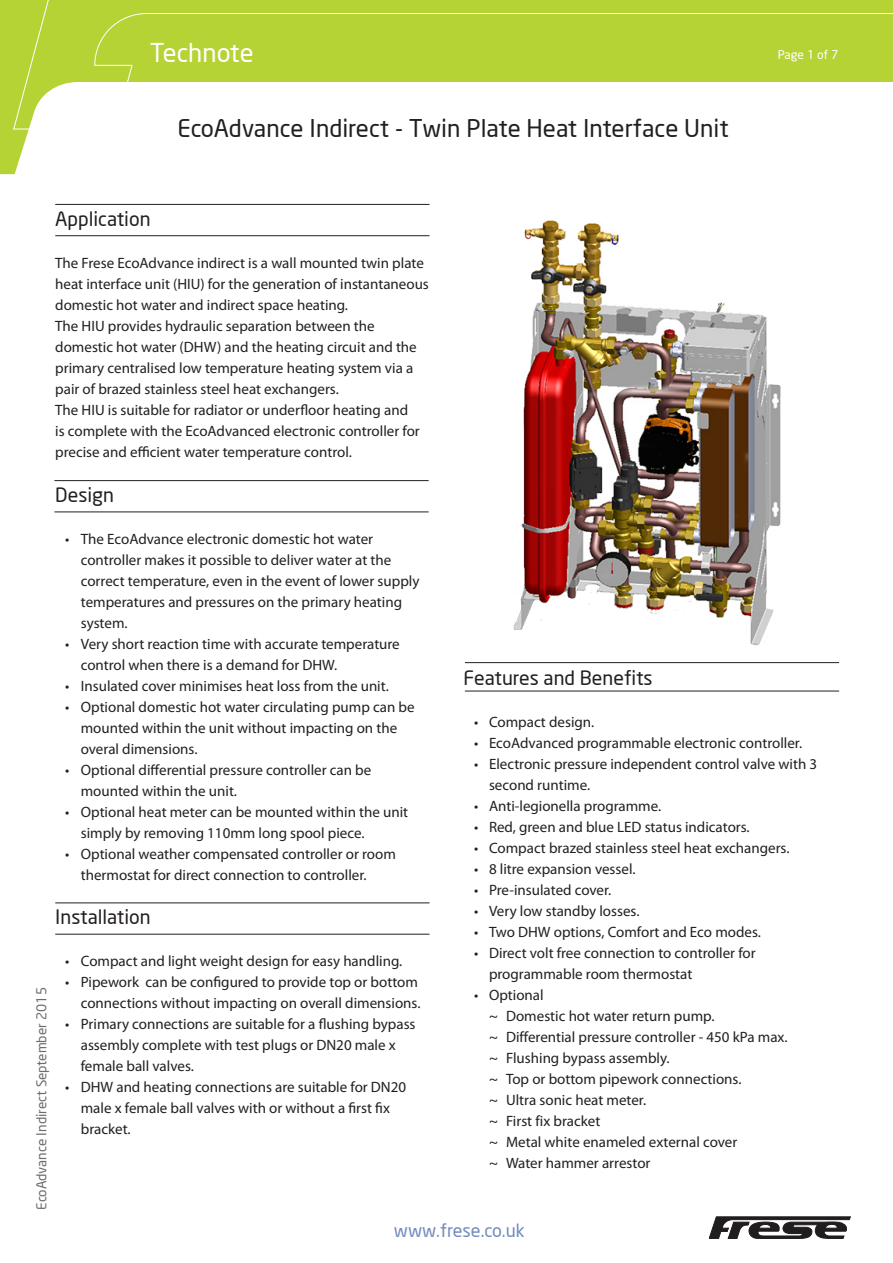
<style>
.page{position:relative;width:893px;height:1263px;background:#fff}
.page>*{position:absolute;margin:0;border:0;box-sizing:border-box;transform-origin:0 0}
.t1{font:25.5px "Neo Sans";color:#fff}
.t2{font:24px "Neo Sans";color:#231f20}
.t3{font:19.5px "Neo Sans";color:#231f20}
.t4{font:18px "Neo Sans";color:#738cbd}
.t5{font:15px/21px "Myriad Pro";color:#231f20}
.t6{font:13.5px "Neo Sans";color:#6c6d70}
.t7{font:12px "Neo Sans";letter-spacing:-.01em;color:#fff}
</style>
<div class="page">
<div style="left:0;top:0;width:893px;height:82px;background:#b5d334"></div>
<svg style="left:0;top:0;width:77px;height:174px"></svg>
<hr style="left:146px;top:13px;width:747px;height:1px;background:#fff">
<svg style="left:94px;top:13px;width:52px;height:69px"></svg>
<svg style="left:709px;top:1217px;width:141px;height:21px"></svg>
<hr style="left:55px;top:204px;width:374px;height:1px;background:#231f20">
<hr style="left:55px;top:235px;width:374px;height:1px;background:#231f20">
<hr style="left:54px;top:480px;width:375px;height:1px;background:#231f20">
<hr style="left:54px;top:512px;width:375px;height:1px;background:#231f20">
<hr style="left:55px;top:902px;width:374px;height:1px;background:#231f20">
<hr style="left:55px;top:934px;width:374px;height:1px;background:#231f20">
<hr style="left:465px;top:662px;width:374px;height:1px;background:#231f20">
<hr style="left:465px;top:691px;width:374px;height:1px;background:#231f20">
<img style="left:513px;top:220px;width:268px;height:425px">
<h1 class="t1" style="left:150px;top:37px;width:105px">Technote</h1>
<h2 class="t2" style="left:178px;top:114px;width:553px">EcoAdvance Indirect - Twin Plate Heat Interface Unit</h2>
<p class="t7" style="left:778px;top:47px;width:62px">Page 1 of 7</p>
<p class="t3" style="left:55px;top:207px;width:97px">Application</p>
<p class="t5" style="left:55px;top:253px;width:375px">The Frese EcoAdvance indirect is a wall mounted twin plate heat interface unit (HIU) for the generation of instantaneous domestic hot water and indirect space heating.</p>
<p class="t5" style="left:55px;top:316px;width:363px">The HIU provides hydraulic separation between the domestic hot water (DHW) and the heating circuit and the primary centralised low temperature heating system via a pair of brazed stainless steel heat exchangers.</p>
<p class="t5" style="left:55px;top:400px;width:366px">The HIU is suitable for radiator or underfloor heating and is complete with the EcoAdvanced electronic controller for precise and efficient water temperature control.</p>
<p class="t3" style="left:55px;top:483px;width:60px">Design</p>
<p class="t5" style="left:81px;top:528px;width:340px;text-indent:-16px">• The EcoAdvance electronic domestic hot water controller makes it possible to deliver water at the correct temperature, even in the event of lower supply temperatures and pressures on the primary heating system.</p>
<p class="t5" style="left:81px;top:633px;width:321px;text-indent:-16px">• Very short reaction time with accurate temperature control when there is a demand for DHW.</p>
<p class="t5" style="left:65px;top:675px;width:325px">• Insulated cover minimises heat loss from the unit.</p>
<p class="t5" style="left:81px;top:696px;width:335px;text-indent:-16px">• Optional domestic hot water circulating pump can be mounted within the unit without impacting on the overal dimensions.</p>
<p class="t5" style="left:81px;top:759px;width:292px;text-indent:-16px">• Optional differential pressure controller can be mounted within the unit.</p>
<p class="t5" style="left:81px;top:801px;width:329px;text-indent:-16px">• Optional heat meter can be mounted within the unit simply by removing 110mm long spool piece.</p>
<p class="t5" style="left:81px;top:843px;width:317px;text-indent:-16px">• Optional weather compensated controller or room thermostat for direct connection to controller.</p>
<p class="t3" style="left:55px;top:905px;width:97px">Installation</p>
<p class="t5" style="left:65px;top:950px;width:339px">• Compact and light weight design for easy handling.</p>
<p class="t5" style="left:65px;top:971px;width:357px;text-align:right">• Pipework can be configured to provide top or bottom connections without impacting on overall dimensions.</p>
<p class="t5" style="left:81px;top:1013px;width:336px;text-indent:-16px">• Primary connections are suitable for a flushing bypass assembly complete with test plugs or DN20 male x female ball valves.</p>
<p class="t5" style="left:81px;top:1076px;width:327px;text-indent:-16px">• DHW and heating connections are suitable for DN20 male x female ball valves with or without a first fix bracket.</p>
<p class="t6" style="left:33px;top:1210px;width:224px;rotate:-90deg">EcoAdvance Indirect September 2015</p>
<p class="t3" style="left:463px;top:666px;width:191px">Features and Benefits</p>
<p class="t5" style="left:474px;top:711px;width:122px">• Compact design.</p>
<p class="t5" style="left:474px;top:732px;width:329px">• EcoAdvanced programmable electronic controller.</p>
<p class="t5" style="left:489px;top:753px;width:330px;text-indent:-15px">• Electronic pressure independent control valve with 3 second runtime.</p>
<p class="t5" style="left:474px;top:795px;width:189px">• Anti-legionella programme.</p>
<p class="t5" style="left:474px;top:816px;width:277px">• Red, green and blue LED status indicators.</p>
<p class="t5" style="left:474px;top:837px;width:317px">• Compact brazed stainless steel heat exchangers.</p>
<p class="t5" style="left:474px;top:858px;width:163px">• 8 litre expansion vessel.</p>
<p class="t5" style="left:474px;top:879px;width:139px">• Pre-insulated cover.</p>
<p class="t5" style="left:474px;top:900px;width:167px">• Very low standby losses.</p>
<p class="t5" style="left:474px;top:921px;width:288px">• Two DHW options, Comfort and Eco modes.</p>
<p class="t5" style="left:489px;top:942px;width:268px;text-indent:-15px">• Direct volt free connection to controller for programmable room thermostat</p>
<p class="t5" style="left:474px;top:984px;width:71px">• Optional</p>
<p class="t5" style="left:489px;top:1005px;width:227px">~ Domestic hot water return pump.</p>
<p class="t5" style="left:489px;top:1026px;width:300px">~ Differential pressure controller - 450 kPa max.</p>
<p class="t5" style="left:489px;top:1047px;width:182px">~ Flushing bypass assembly.</p>
<p class="t5" style="left:489px;top:1068px;width:254px">~ Top or bottom pipework connections.</p>
<p class="t5" style="left:489px;top:1089px;width:159px">~ Ultra sonic heat meter.</p>
<p class="t5" style="left:489px;top:1110px;width:113px">~ First fix bracket</p>
<p class="t5" style="left:489px;top:1131px;width:250px">~ Metal white enameled external cover</p>
<p class="t5" style="left:489px;top:1152px;width:163px">~ Water hammer arrestor</p>
<p class="t4" style="left:394px;top:1219px;width:132px">www.frese.co.uk</p>
</div>
